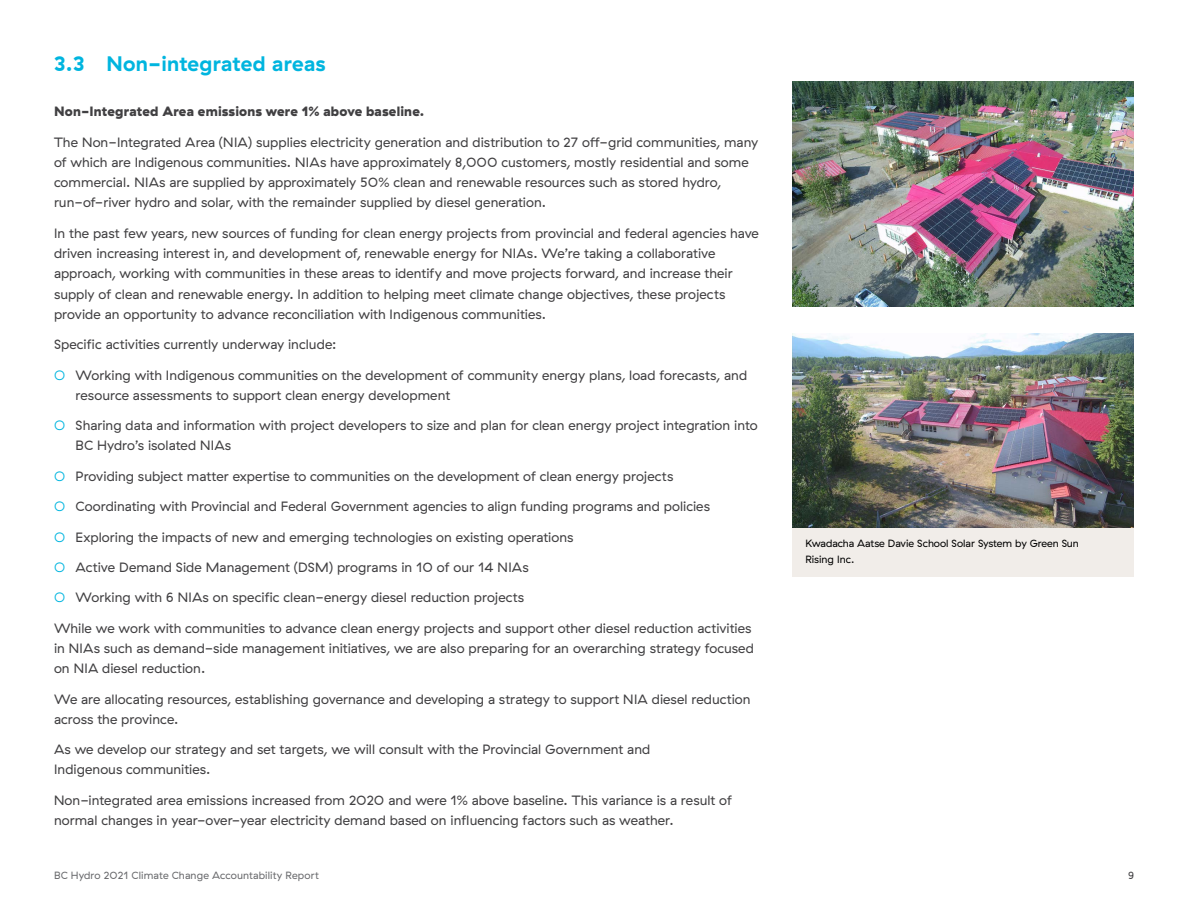
<style>
.page{position:relative;width:1188px;height:918px;background:#fff}
.page>*{position:absolute;margin:0;border:0;box-sizing:border-box;transform-origin:0 0}
.t1{font:700 21px "GT Haptik";letter-spacing:.01em;color:#00b5df}
.t2{font:13.5px/20.2px "GT Haptik";color:#414042}
.t3{font:900 13.5px "GT Haptik";letter-spacing:.01em;color:#414042}
.t4{font:10.5px/15.8px "GT Haptik";color:#000}
.t5{font:10.5px "GT Haptik";letter-spacing:.01em;color:#696a6d}
.t6{font:10.5px "GT Haptik";color:#414042}
.s1{color:#00b5df}
</style>
<div class="page">
<img style="left:792px;top:81px;width:342px;height:226px">
<div style="left:792px;top:526px;width:342px;height:51px;background:#f1ede9"></div>
<img style="left:792px;top:334px;width:342px;height:194px">
<h1 class="t1" style="left:54px;top:50px;width:273px">3.3 Non-integrated areas</h1>
<p class="t3" style="left:54px;top:103px;width:372px">Non-Integrated Area emissions were 1% above baseline.</p>
<p class="t2" style="left:54px;top:132px;width:706px">The Non-Integrated Area (NIA) supplies electricity generation and distribution to 27 off-grid communities, many of which are Indigenous communities. NIAs have approximately 8,000 customers, mostly residential and some commercial. NIAs are supplied by approximately 50% clean and renewable resources such as stored hydro, run-of-river hydro and solar, with the remainder supplied by diesel generation.</p>
<p class="t2" style="left:54px;top:223px;width:706px">In the past few years, new sources of funding for clean energy projects from provincial and federal agencies have driven increasing interest in, and development of, renewable energy for NIAs. We’re taking a collaborative approach, working with communities in these areas to identify and move projects forward, and increase their supply of clean and renewable energy. In addition to helping meet climate change objectives, these projects provide an opportunity to advance reconciliation with Indigenous communities.</p>
<p class="t2" style="left:54px;top:335px;width:284px">Specific activities currently underway include:</p>
<p class="t2" style="left:76px;top:365px;width:673px;text-indent:-22px"><span class="s1">○</span> Working with Indigenous communities on the development of community energy plans, load forecasts, and resource assessments to support clean energy development</p>
<p class="t2" style="left:76px;top:416px;width:684px;text-indent:-22px"><span class="s1">○</span> Sharing data and information with project developers to size and plan for clean energy project integration into<br>BC Hydro’s isolated NIAs</p>
<p class="t2" style="left:54px;top:466px;width:621px"><span class="s1">○</span> Providing subject matter expertise to communities on the development of clean energy projects</p>
<p class="t2" style="left:54px;top:497px;width:657px"><span class="s1">○</span> Coordinating with Provincial and Federal Government agencies to align funding programs and policies</p>
<p class="t2" style="left:54px;top:527px;width:521px"><span class="s1">○</span> Exploring the impacts of new and emerging technologies on existing operations</p>
<p class="t2" style="left:54px;top:557px;width:476px"><span class="s1">○</span> Active Demand Side Management (DSM) programs in 10 of our 14 NIAs</p>
<p class="t2" style="left:54px;top:588px;width:472px"><span class="s1">○</span> Working with 6 NIAs on specific clean-energy diesel reduction projects</p>
<p class="t2" style="left:54px;top:618px;width:701px">While we work with communities to advance clean energy projects and support other diesel reduction activities in NIAs such as demand-side management initiatives, we are also preparing for an overarching strategy focused on NIA diesel reduction.</p>
<p class="t2" style="left:54px;top:689px;width:698px">We are allocating resources, establishing governance and developing a strategy to support NIA diesel reduction across the province.</p>
<p class="t2" style="left:54px;top:740px;width:598px">As we develop our strategy and set targets, we will consult with the Provincial Government and<br>Indigenous communities.</p>
<p class="t2" style="left:54px;top:790px;width:679px">Non-integrated area emissions increased from 2020 and were 1% above baseline. This variance is a result of normal changes in year-over-year electricity demand based on influencing factors such as weather.</p>
<p class="t4" style="left:806px;top:536px;width:275px">Kwadacha Aatse Davie School Solar System by Green Sun<br>Rising Inc.</p>
<p class="t5" style="left:54px;top:869px;width:266px">BC Hydro 2021 Climate Change Accountability Report</p>
<p class="t6" style="left:1128px;top:869px;width:7px">9</p>
</div>
